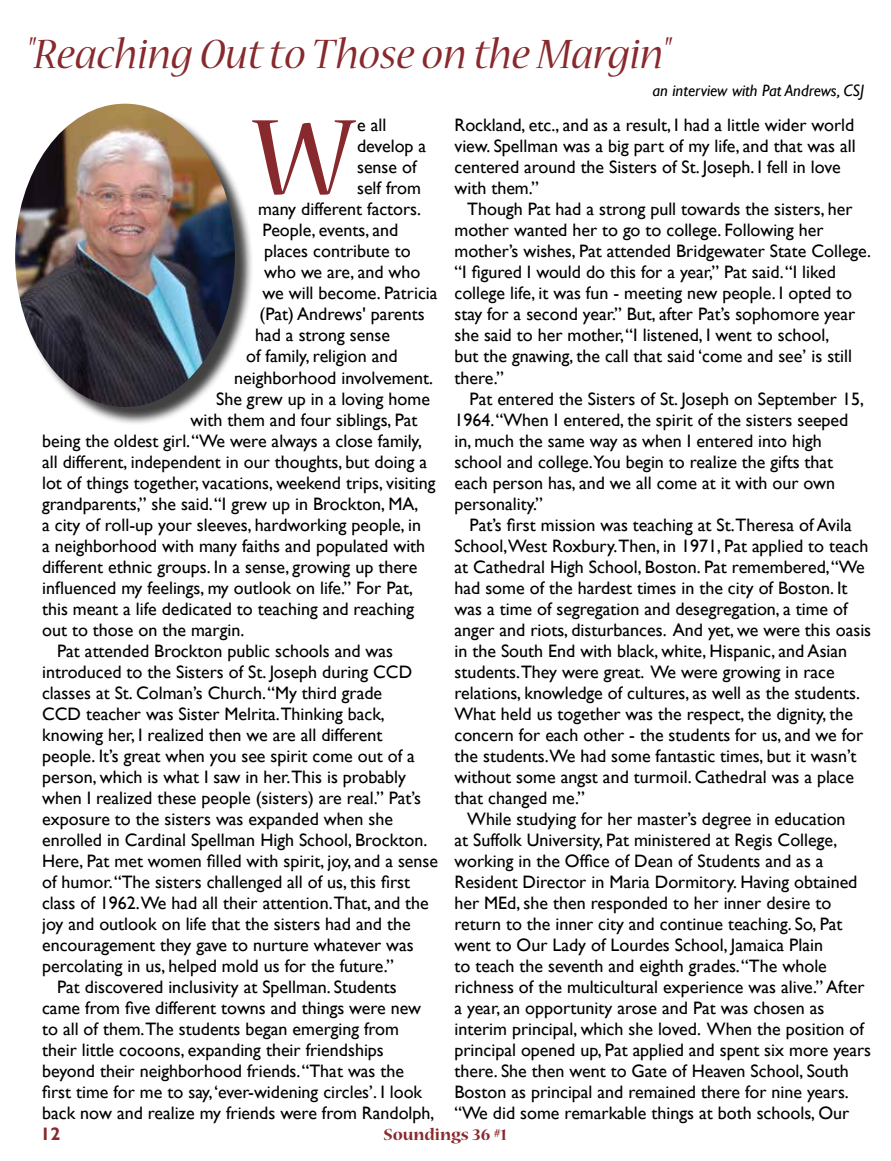
<style>
.page{position:relative;width:891px;height:1161px;background:#fff}
.page>*{position:absolute;margin:0;border:0;box-sizing:border-box;transform-origin:0 0}
.t1{font:120.3px "Nueva Std";color:#87292d}
.t2{font:italic 46.5px "Nueva Std";color:#87292d}
.t3{font:18px/21px "Gill Sans";color:#000}
.t4{font:700 18px "Nueva Std";color:#87292d}
.t5{font:700 18px "Gill Sans";color:#87292d}
.t6{font:italic 16.5px "Gill Sans";color:#000}
</style>
<div class="page">
<div style="left:17px;top:106px;width:236px;height:320px;background:#000;opacity:.75"></div>
<img style="left:15px;top:104px;width:220px;height:303px">
<h2 class="t2" style="left:26px;top:33px;width:645px">"Reaching Out to Those on the Margin"</h2>
<h1 class="t1" style="left:252px;top:103px;width:103px">W</h1>
<p class="t3" style="left:357px;top:115px;width:31px">e all</p>
<p class="t3" style="left:357px;top:136px;width:71px">develop a</p>
<p class="t3" style="left:357px;top:157px;width:61px">sense of</p>
<p class="t3" style="left:357px;top:178px;width:65px">self from</p>
<p class="t3" style="left:258px;top:199px;width:165px">many different factors.</p>
<p class="t3" style="left:263px;top:220px;width:137px">People, events, and</p>
<p class="t3" style="left:264px;top:241px;width:148px">places contribute to</p>
<p class="t3" style="left:264px;top:262px;width:158px">who we are, and who</p>
<p class="t3" style="left:263px;top:283px;width:176px">we will become. Patricia</p>
<p class="t3" style="left:260px;top:304px;width:167px">(Pat) Andrews' parents</p>
<p class="t3" style="left:255px;top:325px;width:136px">had a strong sense</p>
<p class="t3" style="left:246px;top:346px;width:153px">of family, religion and</p>
<p class="t3" style="left:234px;top:367px;width:201px">neighborhood involvement.</p>
<p class="t3" style="left:216px;top:388px;width:215px">She grew up in a loving home</p>
<p class="t3" style="left:191px;top:409px;width:229px">with them and four siblings, Pat</p>
<p class="t3" style="left:42px;top:430px;width:381px">being the oldest girl. “We were always a close family,</p>
<p class="t3" style="left:42px;top:451px;width:386px">all different, independent in our thoughts, but doing a</p>
<p class="t3" style="left:42px;top:472px;width:395px">lot of things together, vacations, weekend trips, visiting</p>
<p class="t3" style="left:42px;top:493px;width:378px">grandparents,” she said. “I grew up in Brockton, MA,</p>
<p class="t3" style="left:42px;top:514px;width:380px">a city of roll-up your sleeves, hardworking people, in</p>
<p class="t3" style="left:42px;top:535px;width:385px">a neighborhood with many faiths and populated with</p>
<p class="t3" style="left:42px;top:556px;width:377px">different ethnic groups. In a sense, growing up there</p>
<p class="t3" style="left:42px;top:577px;width:373px">influenced my feelings, my outlook on life.” For Pat,</p>
<p class="t3" style="left:42px;top:598px;width:374px">this meant a life dedicated to teaching and reaching</p>
<p class="t3" style="left:42px;top:619px;width:204px">out to those on the margin.</p>
<p class="t3" style="left:57px;top:640px;width:338px">Pat attended Brockton public schools and was</p>
<p class="t3" style="left:42px;top:661px;width:372px">introduced to the Sisters of St. Joseph during CCD</p>
<p class="t3" style="left:42px;top:682px;width:342px">classes at St. Colman’s Church. “My third grade</p>
<p class="t3" style="left:42px;top:703px;width:344px">CCD teacher was Sister Melrita.Thinking back,</p>
<p class="t3" style="left:42px;top:724px;width:342px">knowing her, I realized then we are all different</p>
<p class="t3" style="left:42px;top:745px;width:374px">people. It’s great when you see spirit come out of a</p>
<p class="t3" style="left:42px;top:766px;width:365px">person, which is what I saw in her.This is probably</p>
<p class="t3" style="left:42px;top:787px;width:380px">when I realized these people (sisters) are real.” Pat’s</p>
<p class="t3" style="left:42px;top:808px;width:352px">exposure to the sisters was expanded when she</p>
<p class="t3" style="left:42px;top:829px;width:387px">enrolled in Cardinal Spellman High School, Brockton.</p>
<p class="t3" style="left:42px;top:850px;width:398px">Here, Pat met women filled with spirit, joy, and a sense</p>
<p class="t3" style="left:42px;top:871px;width:370px">of humor. “The sisters challenged all of us, this first</p>
<p class="t3" style="left:42px;top:892px;width:388px">class of 1962.We had all their attention.That, and the</p>
<p class="t3" style="left:42px;top:913px;width:370px">joy and outlook on life that the sisters had and the</p>
<p class="t3" style="left:42px;top:934px;width:373px">encouragement they gave to nurture whatever was</p>
<p class="t3" style="left:42px;top:955px;width:353px">percolating in us, helped mold us for the future.”</p>
<p class="t3" style="left:57px;top:976px;width:341px">Pat discovered inclusivity at Spellman. Students</p>
<p class="t3" style="left:42px;top:997px;width:381px">came from five different towns and things were new</p>
<p class="t3" style="left:42px;top:1018px;width:358px">to all of them.The students began emerging from</p>
<p class="t3" style="left:42px;top:1039px;width:343px">their little cocoons, expanding their friendships</p>
<p class="t3" style="left:42px;top:1060px;width:364px">beyond their neighborhood friends. “That was the</p>
<p class="t3" style="left:42px;top:1081px;width:382px">first time for me to say, ‘ever-widening circles’. I look</p>
<p class="t3" style="left:42px;top:1102px;width:394px">back now and realize my friends were from Randolph,</p>
<p class="t6" style="left:652px;top:81px;width:213px">an interview with Pat Andrews, CSJ</p>
<p class="t3" style="left:454px;top:115px;width:403px">Rockland, etc., and as a result, I had a little wider world view. Spellman was a big part of my life, and that was all centered around the Sisters of St. Joseph. I fell in love with them.”</p>
<p class="t3" style="left:454px;top:199px;width:418px;text-indent:13px">Though Pat had a strong pull towards the sisters, her mother wanted her to go to college. Following her mother’s wishes, Pat attended Bridgewater State College. “I figured I would do this for a year,” Pat said. “I liked college life, it was fun - meeting new people. I opted to stay for a second year.” But, after Pat’s sophomore year she said to her mother, “I listened, I went to school,<br>but the gnawing, the call that said ‘come and see’ is still there.”</p>
<p class="t3" style="left:454px;top:388px;width:411px;text-indent:15px">Pat entered the Sisters of St. Joseph on September 15, 1964. “When I entered, the spirit of the sisters seeped in, much the same way as when I entered into high school and college.You begin to realize the gifts that each person has, and we all come at it with our own personality.”</p>
<p class="t3" style="left:454px;top:514px;width:418px;text-indent:15px">Pat’s first mission was teaching at St.Theresa of Avila School,West Roxbury.Then, in 1971, Pat applied to teach at Cathedral High School, Boston. Pat remembered, “We had some of the hardest times in the city of Boston. It was a time of segregation and desegregation, a time of anger and riots, disturbances. And yet, we were this oasis in the South End with black, white, Hispanic, and Asian students.They were great. We were growing in race relations, knowledge of cultures, as well as the students.<br>What held us together was the respect, the dignity, the concern for each other - the students for us, and we for the students.We had some fantastic times, but it wasn’t without some angst and turmoil. Cathedral was a place that changed me.”</p>
<p class="t3" style="left:454px;top:808px;width:418px;text-indent:13px">While studying for her master’s degree in education<br>at Suffolk University, Pat ministered at Regis College, working in the Office of Dean of Students and as a Resident Director in Maria Dormitory. Having obtained her MEd, she then responded to her inner desire to return to the inner city and continue teaching. So, Pat went to Our Lady of Lourdes School, Jamaica Plain<br>to teach the seventh and eighth grades. “The whole richness of the multicultural experience was alive.” After a year, an opportunity arose and Pat was chosen as interim principal, which she loved. When the position of principal opened up, Pat applied and spent six more years there. She then went to Gate of Heaven School, South Boston as principal and remained there for nine years. “We did some remarkable things at both schools, Our</p>
<p class="t5" style="left:40px;top:1123px;width:21px">12</p>
<p class="t4" style="left:384px;top:1126px;width:125px">Soundings 36 #1</p>
</div>
